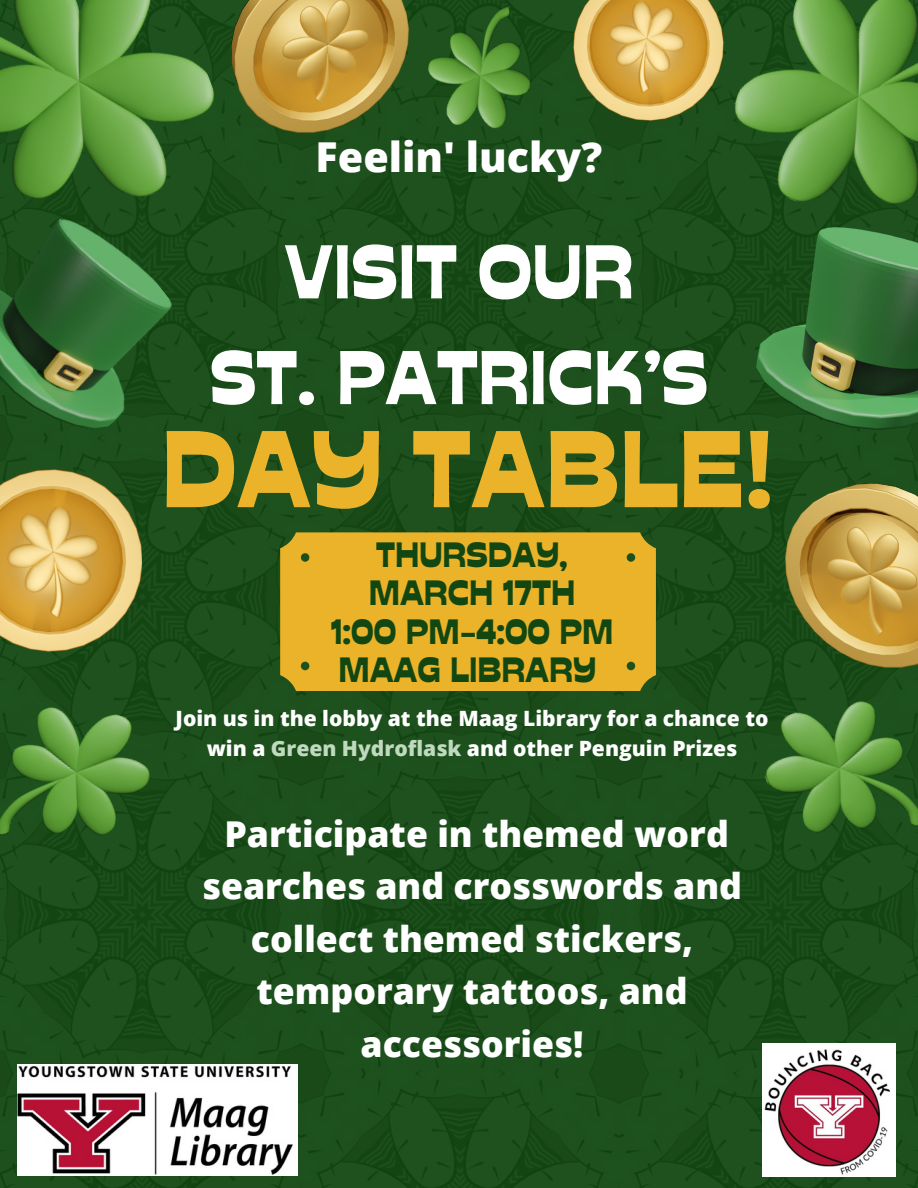
<style>
.page{position:relative;width:918px;height:1188px;background:#fff}
.page>*{position:absolute;margin:0;border:0;box-sizing:border-box;transform-origin:0 0}
.t1{font:108.75px "Stadio Now Novarese";color:#ebb32a}
.t2{font:75.9px/105.8px "Stadio Now Novarese";color:#fff;text-align:center}
.t3{font:800 41.25px "Open Sans";color:#fff}
.t4{font:800 35.55px/52.5px "Open Sans";color:#fff;text-align:center}
.t5{font:35.1px/38.1px "Stadio Now Novarese";color:#124712;text-align:center}
.t6{font:800 21px/30.6px "Open Sans";color:#fff;text-align:center}
.s1{color:#bfdabe}
</style>
<div class="page">
<img style="left:0;top:0;width:918px;height:1188px">
<div style="left:280px;top:532px;width:376px;height:159px;background:#ebb32a"></div>
<img style="left:412px;top:0;width:150px;height:148px">
<img style="left:240px;top:0;width:168px;height:132px">
<img style="left:0;top:0;width:240px;height:258px">
<img style="left:0;top:196px;width:208px;height:265px">
<img style="left:574px;top:0;width:136px;height:120px">
<img style="left:710px;top:0;width:208px;height:258px">
<img style="left:757px;top:227px;width:161px;height:203px">
<img style="left:0;top:469px;width:142px;height:183px">
<img style="left:786px;top:484px;width:132px;height:183px">
<img style="left:0;top:688px;width:165px;height:186px">
<img style="left:747px;top:681px;width:171px;height:192px">
<img style="left:17px;top:1064px;width:280px;height:112px">
<img style="left:763px;top:1044px;width:133px;height:132px">
<h1 class="t3" style="left:316px;top:128px;width:288px">Feelin' lucky?</h1>
<p class="t2" style="left:210px;top:219px;width:499px">VISIT OUR<br>ST. PATRICK’S</p>
<h1 class="t1" style="left:161px;top:404px;width:616px">DAY TABLE!</h1>
<p class="t5" style="left:331px;top:536px;width:284px">THURSDAY,<br>MARCH 17TH<br>1:00 PM-4:00 PM<br>MAAG LIBRARY</p>
<p class="t6" style="left:176px;top:702px;width:594px">Join us in the lobby at the Maag Library for a chance to win a <span class="s1">Green Hydroflask</span> and other Penguin Prizes</p>
<p class="t4" style="left:202px;top:807px;width:542px">Participate in themed word searches and crosswords and collect themed stickers, temporary tattoos, and accessories!</p>
</div>
